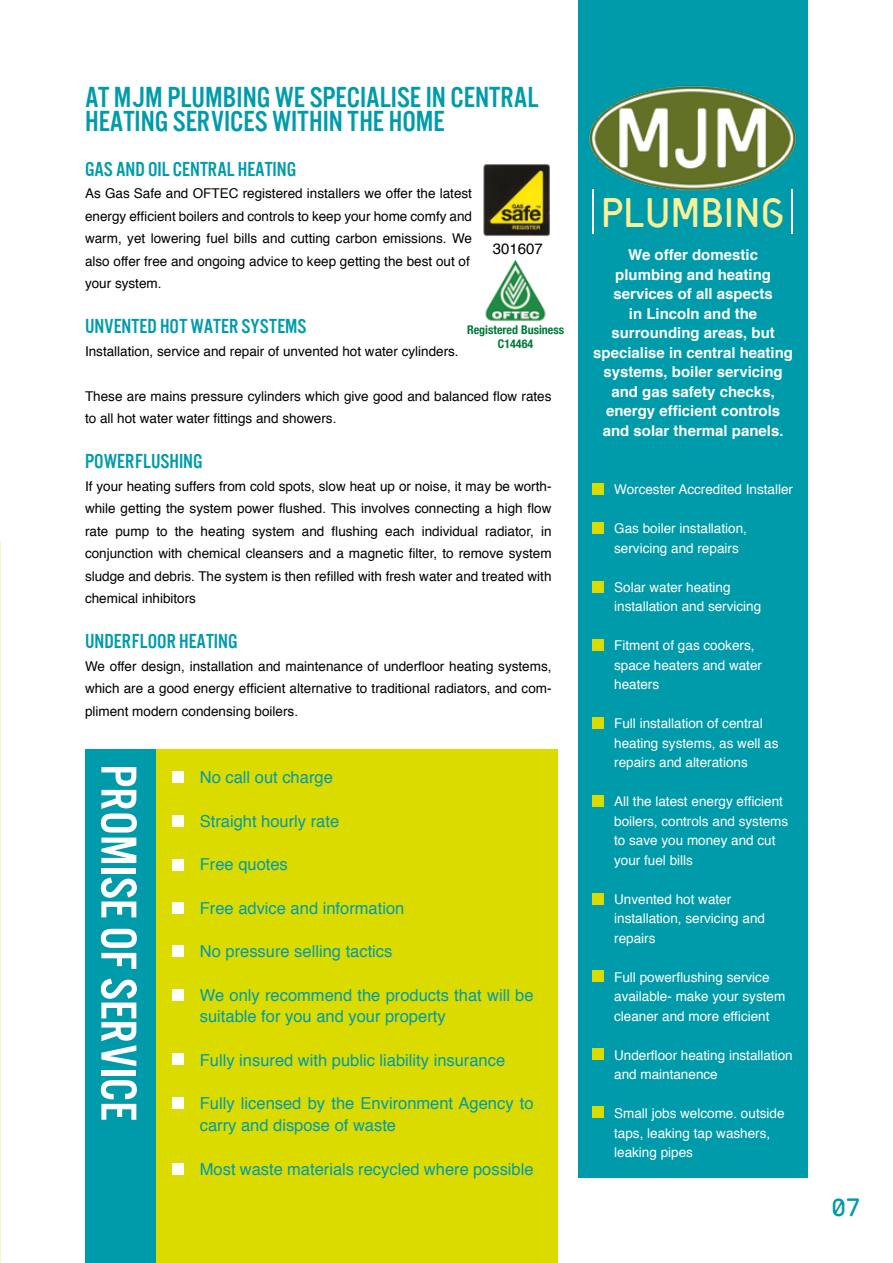
<style>
.page{position:relative;width:893px;height:1263px;background:#fff}
.page>*{position:absolute;margin:0;border:0;box-sizing:border-box;transform-origin:0 0}
.t1{font:52.5px "U.S.101";color:#fff}
.t2{font:42.15px "Sci Fly Sans";letter-spacing:.015em;color:#faf197}
.t3{font:30px/24px "U.S.101";color:#009baa}
.t4{font:25.5px "Sci Fly Sans";color:#009baa}
.t5{font:21px "U.S.101";color:#009baa}
.t6{font:16.5px/21.8px "Helvetica";color:#009baa}
.t7{font:700 15px/19.5px "Helvetica";color:#fff;text-align:center}
.t8{font:15px "Helvetica";color:#000}
.t9{font:13.5px/22.5px "Helvetica";color:#000}
.t10{font:13.5px/19.5px "Helvetica";color:#fff}
.t11{font:700 condensed 12px/14.4px "Helvetica Neue";color:#007a37;text-align:center}
</style>
<div class="page">
<div style="left:85px;top:749px;width:472px;height:514px;background:#dcdb00"></div>
<div style="left:85px;top:749px;width:70px;height:514px;background:#009baa"></div>
<div style="left:578px;top:0;width:230px;height:1178px;background:#009baa"></div>
<img style="left:589px;top:85px;width:208px;height:106px">
<hr style="left:593px;top:189px;width:1px;height:45px;background:#fff">
<hr style="left:791px;top:189px;width:2px;height:45px;background:#fff">
<div style="left:759px;top:185px;width:11px;height:8px;background:#009baa"></div>
<div style="left:617px;top:185px;width:10px;height:8px;background:#009baa"></div>
<div style="left:592px;top:484px;width:12px;height:11px;background:#dcdb00"></div>
<div style="left:592px;top:522px;width:12px;height:11px;background:#dcdb00"></div>
<div style="left:592px;top:581px;width:12px;height:11px;background:#dcdb00"></div>
<div style="left:592px;top:639px;width:12px;height:12px;background:#dcdb00"></div>
<div style="left:592px;top:717px;width:12px;height:11px;background:#dcdb00"></div>
<div style="left:592px;top:795px;width:12px;height:11px;background:#dcdb00"></div>
<div style="left:592px;top:893px;width:12px;height:11px;background:#dcdb00"></div>
<div style="left:592px;top:971px;width:12px;height:11px;background:#dcdb00"></div>
<div style="left:592px;top:1049px;width:12px;height:11px;background:#dcdb00"></div>
<div style="left:592px;top:1107px;width:12px;height:11px;background:#dcdb00"></div>
<div style="left:172px;top:771px;width:11px;height:12px;background:#fff"></div>
<div style="left:172px;top:815px;width:11px;height:12px;background:#fff"></div>
<div style="left:172px;top:859px;width:11px;height:11px;background:#fff"></div>
<div style="left:172px;top:902px;width:11px;height:11px;background:#fff"></div>
<div style="left:172px;top:945px;width:11px;height:12px;background:#fff"></div>
<div style="left:172px;top:989px;width:11px;height:11px;background:#fff"></div>
<div style="left:172px;top:1054px;width:11px;height:11px;background:#fff"></div>
<div style="left:172px;top:1097px;width:11px;height:11px;background:#fff"></div>
<div style="left:172px;top:1163px;width:11px;height:12px;background:#fff"></div>
<img style="left:483px;top:164px;width:67px;height:72px">
<img style="left:485px;top:259px;width:61px;height:63px">
<h3 class="t3" style="left:85px;top:85px;width:455px">AT MJM PLUMBING WE SPECIALISE IN CENTRAL<br>HEATING SERVICES WITHIN THE HOME</h3>
<h3 class="t5" style="left:85px;top:157px;width:213px">GAS AND OIL CENTRAL HEATING</h3>
<p class="t9" style="left:85px;top:182px;width:389px">As Gas Safe and OFTEC registered installers we offer the latest energy efficient boilers and controls to keep your home comfy and warm, yet lowering fuel bills and cutting carbon emissions. We also offer free and ongoing advice to keep getting the best out of your system.</p>
<h3 class="t5" style="left:85px;top:315px;width:223px">UNVENTED HOT WATER SYSTEMS</h3>
<p class="t9" style="left:85px;top:340px;width:375px">Installation, service and repair of unvented hot water cylinders.</p>
<p class="t9" style="left:85px;top:385px;width:468px">These are mains pressure cylinders which give good and balanced flow rates to all hot water water fittings and showers.</p>
<h3 class="t5" style="left:85px;top:450px;width:119px">POWERFLUSHING</h3>
<p class="t9" style="left:85px;top:475px;width:468px;text-align:justify">If your heating suffers from cold spots, slow heat up or noise, it may be worth&shy;while getting the system power flushed. This involves connecting a high flow rate pump to the heating system and flushing each individual radiator, in conjunction with chemical cleansers and a magnetic filter, to remove system sludge and debris. The system is then refilled with fresh water and treated with chemical inhibitors</p>
<h3 class="t5" style="left:85px;top:630px;width:154px">UNDERFLOOR HEATING</h3>
<p class="t9" style="left:85px;top:655px;width:468px;text-align:justify">We offer design, installation and maintenance of underfloor heating systems, which are a good energy efficient alternative to traditional radiators, and com&shy;pliment modern condensing boilers.</p>
<p class="t8" style="left:493px;top:237px;width:52px">301607</p>
<p class="t11" style="left:467px;top:321px;width:99px">Registered Business<br>C14464</p>
<h1 class="t1" style="left:147px;top:764px;width:358px;rotate:90deg">PROMISE OF SERVICE</h1>
<p class="t6" style="left:200px;top:767px;width:134px">No call out charge</p>
<p class="t6" style="left:200px;top:810px;width:141px">Straight hourly rate</p>
<p class="t6" style="left:200px;top:854px;width:90px">Free quotes</p>
<p class="t6" style="left:200px;top:897px;width:206px">Free advice and information</p>
<p class="t6" style="left:200px;top:941px;width:194px">No pressure selling tactics</p>
<p class="t6" style="left:200px;top:984px;width:335px">We only recommend the products that will be suitable for you and your property</p>
<p class="t6" style="left:200px;top:1050px;width:307px">Fully insured with public liability insurance</p>
<p class="t6" style="left:200px;top:1093px;width:335px">Fully licensed by the Environment Agency to carry and dispose of waste</p>
<p class="t6" style="left:200px;top:1158px;width:335px">Most waste materials recycled where possible</p>
<h2 class="t2" style="left:601px;top:188px;width:184px">PLUMBING</h2>
<p class="t7" style="left:593px;top:245px;width:201px">We offer domestic plumbing and heating services of all aspects<br>in Lincoln and the surrounding areas, but specialise in central heating systems, boiler servicing and gas safety checks, energy efficient controls and solar thermal panels.</p>
<p class="t10" style="left:614px;top:480px;width:180px">Worcester Accredited Installer</p>
<p class="t10" style="left:614px;top:519px;width:134px">Gas boiler installation, servicing and repairs</p>
<p class="t10" style="left:614px;top:577px;width:149px">Solar water heating installation and servicing</p>
<p class="t10" style="left:614px;top:636px;width:149px">Fitment of gas cookers, space heaters and water heaters</p>
<p class="t10" style="left:614px;top:714px;width:166px">Full installation of central heating systems, as well as repairs and alterations</p>
<p class="t10" style="left:614px;top:792px;width:176px">All the latest energy efficient boilers, controls and systems to save you money and cut your fuel bills</p>
<p class="t10" style="left:614px;top:889px;width:152px">Unvented hot water installation, servicing and repairs</p>
<p class="t10" style="left:614px;top:967px;width:173px">Full powerflushing service available- make your system cleaner and more efficient</p>
<p class="t10" style="left:614px;top:1045px;width:180px">Underfloor heating installation and maintanence</p>
<p class="t10" style="left:614px;top:1104px;width:172px">Small jobs welcome. outside taps, leaking tap washers, leaking pipes</p>
<h3 class="t4" style="left:831px;top:1193px;width:31px">07</h3>
</div>
